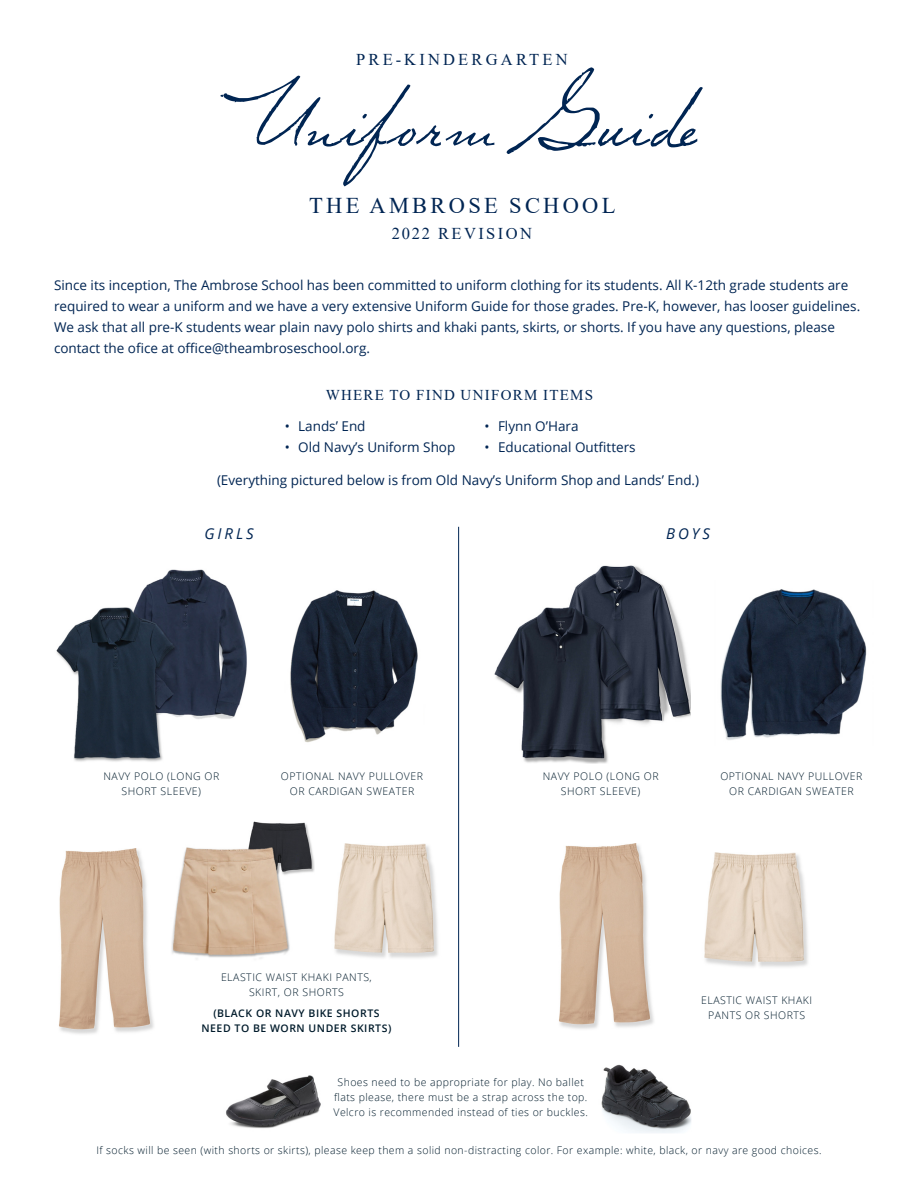
<style>
.page{position:relative;width:918px;height:1188px;background:#fff}
.page>*{position:absolute;margin:0;border:0;box-sizing:border-box;transform-origin:0 0}
.t1{font:108px "Volstead";color:#002553}
.t2{font:22.5px "Times New Roman";letter-spacing:.145em;color:#002553}
.t3{font:16.5px "Times New Roman";letter-spacing:.195em;color:#002553}
.t4{font:16.5px "Times New Roman";letter-spacing:.145em;color:#002553}
.t5{font:15px "Times New Roman";letter-spacing:.085em;color:#002553}
.Ambrose_Subtitle{font:italic 15px "Open Sans";letter-spacing:.2em;color:#002553}
.t6{font:13.5px/21px "Open Sans";color:#002553}
.t7{font:300 10.5px/15px "Open Sans";letter-spacing:.04em;color:#001b2b;text-align:center}
.t8{font:600 10.5px/15px "Open Sans";letter-spacing:.05em;color:#001b2b;text-align:center}
</style>
<div class="page">
<hr style="left:458px;top:527px;width:1px;height:520px;background:#002553">
<img style="left:56px;top:569px;width:191px;height:193px">
<img style="left:290px;top:590px;width:128px;height:153px">
<img style="left:171px;top:821px;width:144px;height:138px">
<img style="left:59px;top:848px;width:95px;height:186px">
<img style="left:334px;top:844px;width:104px;height:114px">
<img style="left:494px;top:565px;width:196px;height:198px">
<img style="left:720px;top:589px;width:147px;height:151px">
<img style="left:559px;top:844px;width:95px;height:185px">
<img style="left:704px;top:853px;width:104px;height:114px">
<img style="left:601px;top:1064px;width:90px;height:69px">
<img style="left:226px;top:1075px;width:95px;height:54px">
<p class="t3" style="left:356px;top:48px;width:213px">PRE-KINDERGARTEN</p>
<p class="t1" style="left:220px;top:45px;width:479px">UniformGuide</p>
<p class="t2" style="left:309px;top:190px;width:308px">THE AMBROSE SCHOOL</p>
<p class="t4" style="left:392px;top:222px;width:142px">2022 REVISION</p>
<p class="t6" style="left:54px;top:274px;width:808px">Since its inception, The Ambrose School has been committed to uniform clothing for its students. All K-12th grade students are required to wear a uniform and we have a very extensive Uniform Guide for those grades. Pre-K, however, has looser guidelines.<br>We ask that all pre-K students wear plain navy polo shirts and khaki pants, skirts, or shorts. If you have any questions, please contact the ofice at office@theambroseschool.org.</p>
<p class="t5" style="left:326px;top:385px;width:269px">WHERE TO FIND UNIFORM ITEMS</p>
<p class="t6" style="left:285px;top:415px;width:82px">• Lands’ End</p>
<p class="t6" style="left:285px;top:436px;width:172px">• Old Navy’s Uniform Shop</p>
<p class="t6" style="left:485px;top:415px;width:96px">• Flynn O’Hara</p>
<p class="t6" style="left:485px;top:436px;width:153px">• Educational Outfitters</p>
<p class="t6" style="left:217px;top:469px;width:484px">(Everything pictured below is from Old Navy’s Uniform Shop and Lands’ End.)</p>
<p class="Ambrose_Subtitle" style="left:204px;top:523px;width:51px">GIRLS</p>
<p class="Ambrose_Subtitle" style="left:666px;top:523px;width:45px">BOYS</p>
<p class="t7" style="left:103px;top:769px;width:117px">NAVY POLO (LONG OR<br>SHORT SLEEVE)</p>
<p class="t7" style="left:281px;top:769px;width:144px">OPTIONAL NAVY PULLOVER<br>OR CARDIGAN SWEATER</p>
<p class="t7" style="left:221px;top:969px;width:152px">ELASTIC WAIST KHAKI PANTS,</p>
<p class="t7" style="left:249px;top:984px;width:96px">SKIRT, OR SHORTS</p>
<p class="t8" style="left:202px;top:1006px;width:191px">(BLACK OR NAVY BIKE SHORTS<br>NEED TO BE WORN UNDER SKIRTS)</p>
<p class="t7" style="left:543px;top:769px;width:117px">NAVY POLO (LONG OR<br>SHORT SLEEVE)</p>
<p class="t7" style="left:720px;top:769px;width:144px">OPTIONAL NAVY PULLOVER<br>OR CARDIGAN SWEATER</p>
<p class="t7" style="left:701px;top:992px;width:113px">ELASTIC WAIST KHAKI<br>PANTS OR SHORTS</p>
<p class="t7" style="left:334px;top:1075px;width:256px">Shoes need to be appropriate for play. No ballet flats please, there must be a strap across the top.<br>Velcro is recommended instead of ties or buckles.</p>
<p class="t7" style="left:97px;top:1142px;width:727px">If socks will be seen (with shorts or skirts), please keep them a solid non-distracting color. For example: white, black, or navy are good choices.</p>
</div>
